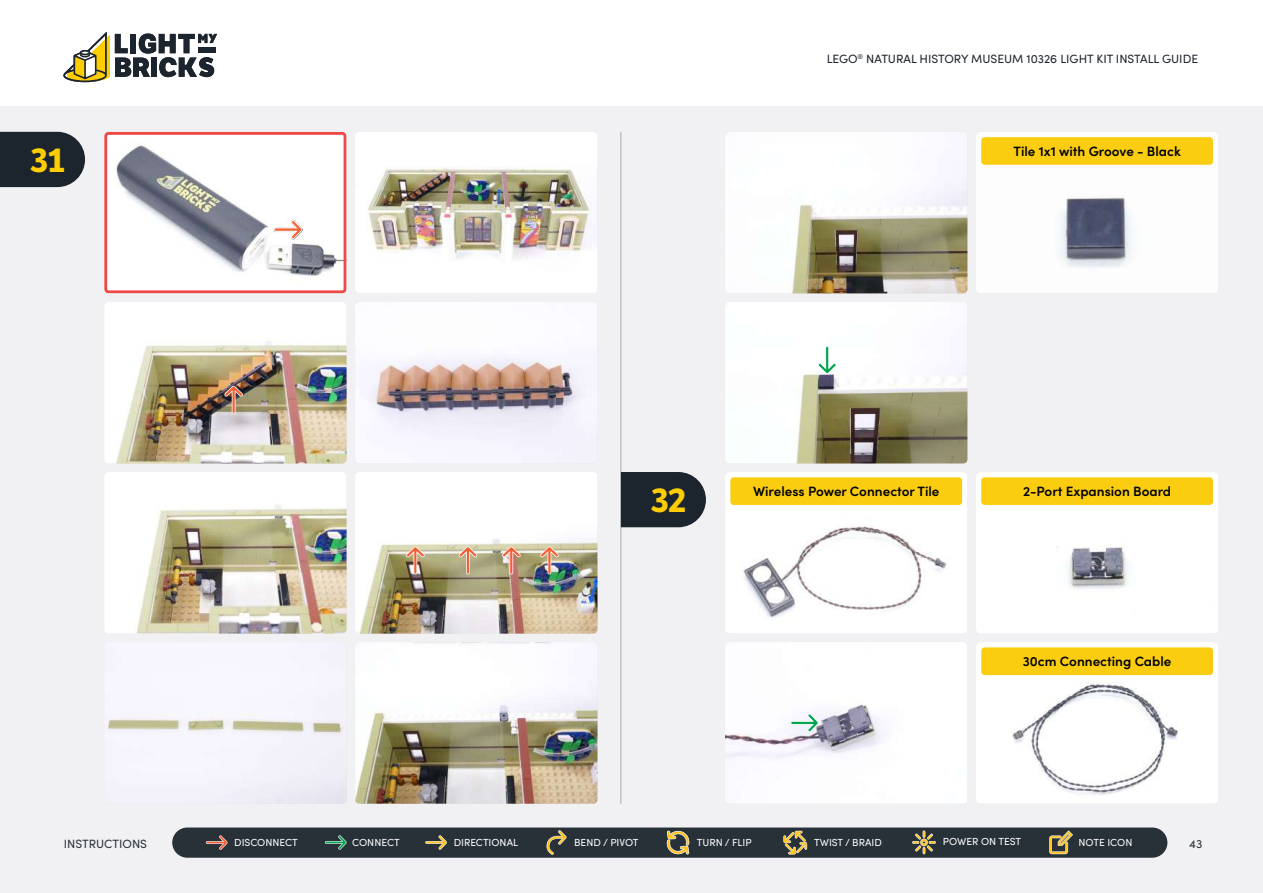
<style>
.page{position:relative;width:1263px;height:893px;background:#fff}
.page>*{position:absolute;margin:0;border:0;box-sizing:border-box;transform-origin:0 0}
.t1{font:700 33px "LFT Etica";color:#ffcd03}
.t2{font:600 13.5px "Sofia Pro";color:#000}
.t3{font:12px "Sofia Pro";color:#1c252d}
.t4{font:12px "Sofia Pro";color:#283038}
.t5{font:10.2px "Sofia Pro";color:#fff}
</style>
<div class="page">
<div style="left:0;top:106px;width:1263px;height:787px;background:#f1f1f3"></div>
<hr style="left:621px;top:132px;width:1px;height:672px;background:#000">
<div style="left:172px;top:827px;width:995px;height:31px;background:#283038;border-radius:15px"></div>
<svg style="left:783px;top:831px;width:24px;height:23px"></svg>
<svg style="left:206px;top:835px;width:22px;height:15px"></svg>
<svg style="left:325px;top:835px;width:22px;height:15px"></svg>
<svg style="left:425px;top:835px;width:22px;height:15px"></svg>
<svg style="left:546px;top:830px;width:21px;height:25px"></svg>
<svg style="left:1049px;top:830px;width:24px;height:24px"></svg>
<svg style="left:912px;top:830px;width:24px;height:24px"></svg>
<svg style="left:666px;top:830px;width:24px;height:25px"></svg>
<svg style="left:63px;top:32px;width:154px;height:50px"></svg>
<svg style="left:0;top:132px;width:85px;height:55px;background:#2a333a"></svg>
<svg style="left:621px;top:472px;width:85px;height:55px;background:#2a333a"></svg>
<img style="left:355px;top:132px;width:242px;height:161px">
<img style="left:976px;top:132px;width:242px;height:161px">
<div style="left:981px;top:137px;width:232px;height:28px;background:#fbcd10;border-radius:3px"></div>
<svg style="left:104px;top:132px;width:243px;height:161px"></svg>
<img style="left:269px;top:211px;width:37px;height:37px">
<img style="left:726px;top:132px;width:241px;height:161px">
<img style="left:356px;top:302px;width:241px;height:161px">
<img style="left:355px;top:472px;width:242px;height:162px">
<img style="left:976px;top:472px;width:242px;height:161px">
<div style="left:981px;top:477px;width:232px;height:28px;background:#fbcd10;border-radius:3px"></div>
<img style="left:355px;top:642px;width:242px;height:162px">
<img style="left:976px;top:643px;width:242px;height:160px">
<div style="left:981px;top:647px;width:232px;height:28px;background:#fbcd10;border-radius:3px"></div>
<img style="left:105px;top:472px;width:242px;height:162px">
<img style="left:725px;top:472px;width:242px;height:161px">
<div style="left:730px;top:477px;width:232px;height:28px;background:#fbcd10;border-radius:3px"></div>
<img style="left:105px;top:302px;width:242px;height:161px">
<img style="left:725px;top:302px;width:242px;height:161px">
<img style="left:105px;top:643px;width:242px;height:161px">
<img style="left:725px;top:643px;width:242px;height:160px">
<svg style="left:224px;top:386px;width:19px;height:28px"></svg>
<svg style="left:406px;top:546px;width:19px;height:28px"></svg>
<svg style="left:459px;top:546px;width:18px;height:28px"></svg>
<svg style="left:502px;top:546px;width:19px;height:28px"></svg>
<svg style="left:540px;top:546px;width:19px;height:28px"></svg>
<svg style="left:818px;top:346px;width:18px;height:28px"></svg>
<svg style="left:790px;top:714px;width:29px;height:18px"></svg>
<h1 class="t1" style="left:30px;top:140px;width:37px">31</h1>
<p class="t3" style="left:827px;top:50px;width:373px">LEGO<sup>®</sup> NATURAL HISTORY MUSEUM 10326 LIGHT KIT INSTALL GUIDE</p>
<p class="t2" style="left:1014px;top:141px;width:169px">Tile 1x1 with Groove - Black</p>
<h1 class="t1" style="left:651px;top:480px;width:37px">32</h1>
<p class="t2" style="left:753px;top:481px;width:188px">Wireless Power Connector Tile</p>
<p class="t2" style="left:1023px;top:481px;width:150px">2-Port Expansion Board</p>
<p class="t2" style="left:1023px;top:651px;width:150px">30cm Connecting Cable</p>
<p class="t4" style="left:64px;top:835px;width:85px">INSTRUCTIONS</p>
<p class="t5" style="left:234px;top:835px;width:65px">DISCONNECT</p>
<p class="t5" style="left:352px;top:835px;width:49px">CONNECT</p>
<p class="t5" style="left:454px;top:835px;width:66px">DIRECTIONAL</p>
<p class="t5" style="left:574px;top:835px;width:66px">BEND / PIVOT</p>
<p class="t5" style="left:697px;top:835px;width:56px">TURN / FLIP</p>
<p class="t5" style="left:814px;top:835px;width:69px">TWIST / BRAID</p>
<p class="t5" style="left:943px;top:834px;width:80px">POWER ON TEST</p>
<p class="t5" style="left:1078px;top:835px;width:55px">NOTE ICON</p>
<p class="t4" style="left:1189px;top:835px;width:15px">43</p>
</div>
